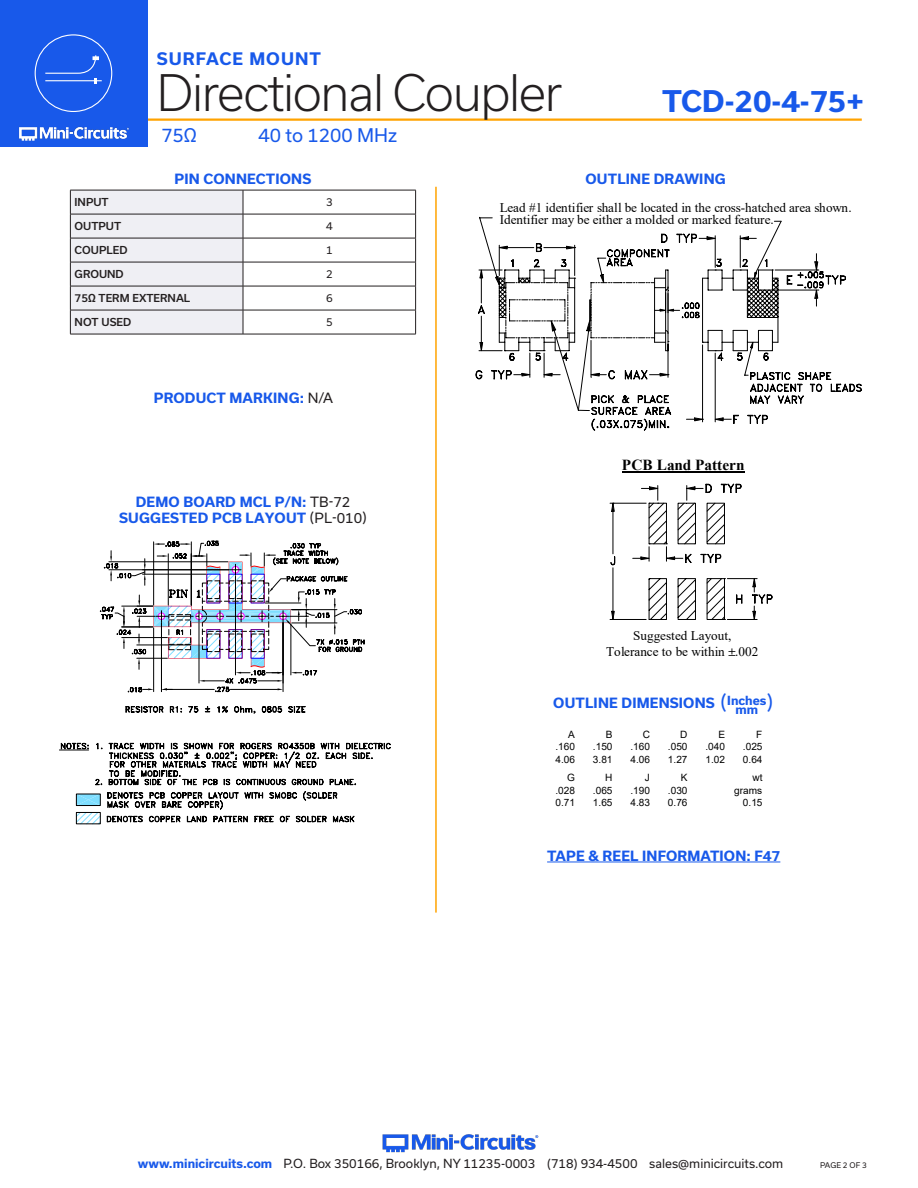
<style>
.page{position:relative;width:918px;height:1188px;background:#fff}
.page>*{position:absolute;margin:0;border:0;box-sizing:border-box;transform-origin:0 0}
.t1{font:300 48px "Usual";letter-spacing:-.03em;color:#231f20}
.t2{font:700 28.5px "Usual";letter-spacing:-.005em;color:#1859ea}
.Blue_Headers{font:19.5px "Usual";color:#1859ea}
.t3{font:18px "Usual";color:#1859ea}
.t4{font:700 16.5px "Usual";letter-spacing:.065em;color:#1859ea}
.t5{font:700 15.3px "Times New Roman";letter-spacing:.005em;color:#000}
.Blue_Headers-2{font:700 13.5px "Usual";letter-spacing:.015em;color:#1859ea}
.Demo_Board{font:700 13.5px "Usual";letter-spacing:.015em;color:#1859ea}
.t6{font:13.2px/12.6px "Times New Roman";color:#000}
.t7{font:12px "Usual";color:#231f20}
.Blue_Headers-3{font:700 12px "Usual";color:#1859ea}
.Table_Header_Left_Ju{font:500 10.5px "Usual";color:#231f20}
.Table_Body_Center{font:10.5px "Usual";color:#231f20}
.t8{font:10.05px "Arial";color:#000}
.t9{font:7.5px "Usual";color:#231f20}
.s1{font-weight:400;color:#231f20}
.s2{font-weight:700;color:#1859ea}
</style>
<div class="page">
<hr style="left:917px;top:0;width:1px;height:147px;background:#1859ea">
<hr style="left:129px;top:118px;width:733px;height:3px;background:#ffa300">
<div style="left:0;top:0;width:147px;height:147px;background:#1859ea"></div>
<img style="left:19px;top:126px;width:110px;height:15px">
<div style="left:35px;top:34px;width:77px;height:78px;border:1px solid #fff;border-radius:50%"></div>
<hr style="left:45px;top:80px;width:57px;height:1px;background:#fff">
<svg style="left:45px;top:55px;width:54px;height:28px"></svg>
<img style="left:382px;top:1134px;width:157px;height:19px">
<hr style="left:435px;top:187px;width:2px;height:726px;background:#ffa300">
<hr style="left:243px;top:190px;width:173px;height:1px;background:#231f20">
<hr style="left:243px;top:214px;width:173px;height:1px;background:#231f20">
<hr style="left:243px;top:238px;width:173px;height:1px;background:#231f20">
<hr style="left:243px;top:262px;width:173px;height:1px;background:#231f20">
<hr style="left:243px;top:286px;width:173px;height:1px;background:#231f20">
<hr style="left:243px;top:310px;width:173px;height:1px;background:#231f20">
<svg style="left:70px;top:190px;width:174px;height:144px"></svg>
<svg style="left:415px;top:190px;width:1px;height:144px"></svg>
<hr style="left:70px;top:334px;width:173px;height:1px;background:#231f20">
<hr style="left:243px;top:334px;width:173px;height:1px;background:#231f20">
<svg style="left:59px;top:540px;width:332px;height:284px"></svg>
<hr style="left:547px;top:862px;width:233px;height:1px;background:#1859ea">
<svg style="left:476px;top:217px;width:386px;height:214px"></svg>
<hr style="left:622px;top:471px;width:123px;height:2px;background:#000">
<svg style="left:610px;top:483px;width:163px;height:137px"></svg>
<p class="t4" style="left:157px;top:49px;width:166px">SURFACE MOUNT</p>
<h1 class="t1" style="left:157px;top:66px;width:407px">Directional Coupler</h1>
<h3 class="t3" style="left:161px;top:125px;width:37px">75Ω</h3>
<h3 class="t3" style="left:259px;top:125px;width:140px">40 to 1200 MHz</h3>
<p class="Blue_Headers-2" style="left:175px;top:171px;width:138px">PIN CONNECTIONS</p>
<h2 class="t2" style="left:662px;top:85px;width:203px">TCD-20-4-75+</h2>
<p class="Blue_Headers-2" style="left:586px;top:171px;width:142px">OUTLINE DRAWING</p>
<p class="Table_Header_Left_Ju" style="left:75px;top:196px;width:36px">INPUT</p>
<p class="Table_Body_Center" style="left:326px;top:196px;width:8px">3</p>
<p class="Table_Header_Left_Ju" style="left:75px;top:220px;width:48px">OUTPUT</p>
<p class="Table_Body_Center" style="left:326px;top:220px;width:8px">4</p>
<p class="Table_Header_Left_Ju" style="left:75px;top:244px;width:54px">COUPLED</p>
<p class="Table_Body_Center" style="left:326px;top:244px;width:8px">1</p>
<p class="Table_Header_Left_Ju" style="left:75px;top:268px;width:51px">GROUND</p>
<p class="Table_Body_Center" style="left:326px;top:268px;width:8px">2</p>
<p class="Table_Header_Left_Ju" style="left:75px;top:292px;width:117px">75Ω TERM EXTERNAL</p>
<p class="Table_Body_Center" style="left:326px;top:292px;width:8px">6</p>
<p class="Table_Header_Left_Ju" style="left:75px;top:316px;width:58px">NOT USED</p>
<p class="Table_Body_Center" style="left:326px;top:316px;width:8px">5</p>
<p class="Blue_Headers-2" style="left:154px;top:391px;width:181px">PRODUCT MARKING: <span class="s1">N/A</span></p>
<p class="Demo_Board" style="left:136px;top:494px;width:216px">DEMO BOARD MCL P/N: <span class="s1">TB-72</span></p>
<p class="Demo_Board" style="left:119px;top:510px;width:249px">SUGGESTED PCB LAYOUT <span class="s1">(PL-010)</span></p>
<p class="t6" style="left:500px;top:200px;width:354px">Lead #1 identifier shall be located in the cross-hatched area shown.<br>Identifier may be either a molded or marked feature.</p>
<p class="t5" style="left:622px;top:454px;width:124px">PCB Land Pattern</p>
<p class="t6" style="left:606px;top:627px;width:154px;line-height:16px;text-align:center">Suggested Layout,<br>Tolerance to be within .002</p>
<p class="Blue_Headers-2" style="left:553px;top:695px;width:163px">OUTLINE DIMENSIONS</p>
<p class="Blue_Headers" style="left:721px;top:692px;width:8px">(</p>
<p class="Blue_Headers-3" style="left:727px;top:693px;width:41px">Inches</p>
<p class="Blue_Headers" style="left:767px;top:692px;width:8px">)</p>
<p class="Blue_Headers-3" style="left:736px;top:702px;width:24px">mm</p>
<p class="t8" style="left:568px;top:727px;width:8px">A</p>
<p class="t8" style="left:606px;top:727px;width:8px">B</p>
<p class="t8" style="left:643px;top:727px;width:9px">C</p>
<p class="t8" style="left:680px;top:727px;width:9px">D</p>
<p class="t8" style="left:718px;top:727px;width:8px">E</p>
<p class="t8" style="left:756px;top:727px;width:8px">F</p>
<p class="t8" style="left:555px;top:740px;width:21px">.160</p>
<p class="t8" style="left:593px;top:740px;width:21px">.150</p>
<p class="t8" style="left:630px;top:740px;width:21px">.160</p>
<p class="t8" style="left:668px;top:740px;width:21px">.050</p>
<p class="t8" style="left:705px;top:740px;width:21px">.040</p>
<p class="t8" style="left:743px;top:740px;width:21px">.025</p>
<p class="t8" style="left:555px;top:752px;width:21px">4.06</p>
<p class="t8" style="left:593px;top:752px;width:21px">3.81</p>
<p class="t8" style="left:630px;top:752px;width:21px">4.06</p>
<p class="t8" style="left:668px;top:752px;width:21px">1.27</p>
<p class="t8" style="left:705px;top:752px;width:21px">1.02</p>
<p class="t8" style="left:743px;top:752px;width:21px">0.64</p>
<p class="t8" style="left:567px;top:771px;width:9px">G</p>
<p class="t8" style="left:605px;top:771px;width:9px">H</p>
<p class="t8" style="left:645px;top:771px;width:7px">J</p>
<p class="t8" style="left:681px;top:771px;width:8px">K</p>
<p class="t8" style="left:753px;top:771px;width:12px">wt</p>
<p class="t8" style="left:555px;top:783px;width:21px">.028</p>
<p class="t8" style="left:593px;top:783px;width:21px">.065</p>
<p class="t8" style="left:630px;top:783px;width:21px">.190</p>
<p class="t8" style="left:668px;top:783px;width:21px">.030</p>
<p class="t8" style="left:734px;top:783px;width:29px">grams</p>
<p class="t8" style="left:555px;top:796px;width:21px">0.71</p>
<p class="t8" style="left:593px;top:796px;width:21px">1.65</p>
<p class="t8" style="left:630px;top:796px;width:21px">4.83</p>
<p class="t8" style="left:668px;top:796px;width:21px">0.76</p>
<p class="t8" style="left:743px;top:796px;width:21px">0.15</p>
<p class="Blue_Headers-2" style="left:547px;top:848px;width:235px">TAPE &amp; REEL INFORMATION: F47</p>
<p class="t7" style="left:138px;top:1157px;width:647px"><span class="s2">www.minicircuits.com</span> P.O. Box 350166, Brooklyn, NY 11235-0003 (718) 934-4500 sales@minicircuits.com</p>
<p class="t9" style="left:820px;top:1161px;width:48px">PAGE 2 OF 3</p>
</div>
